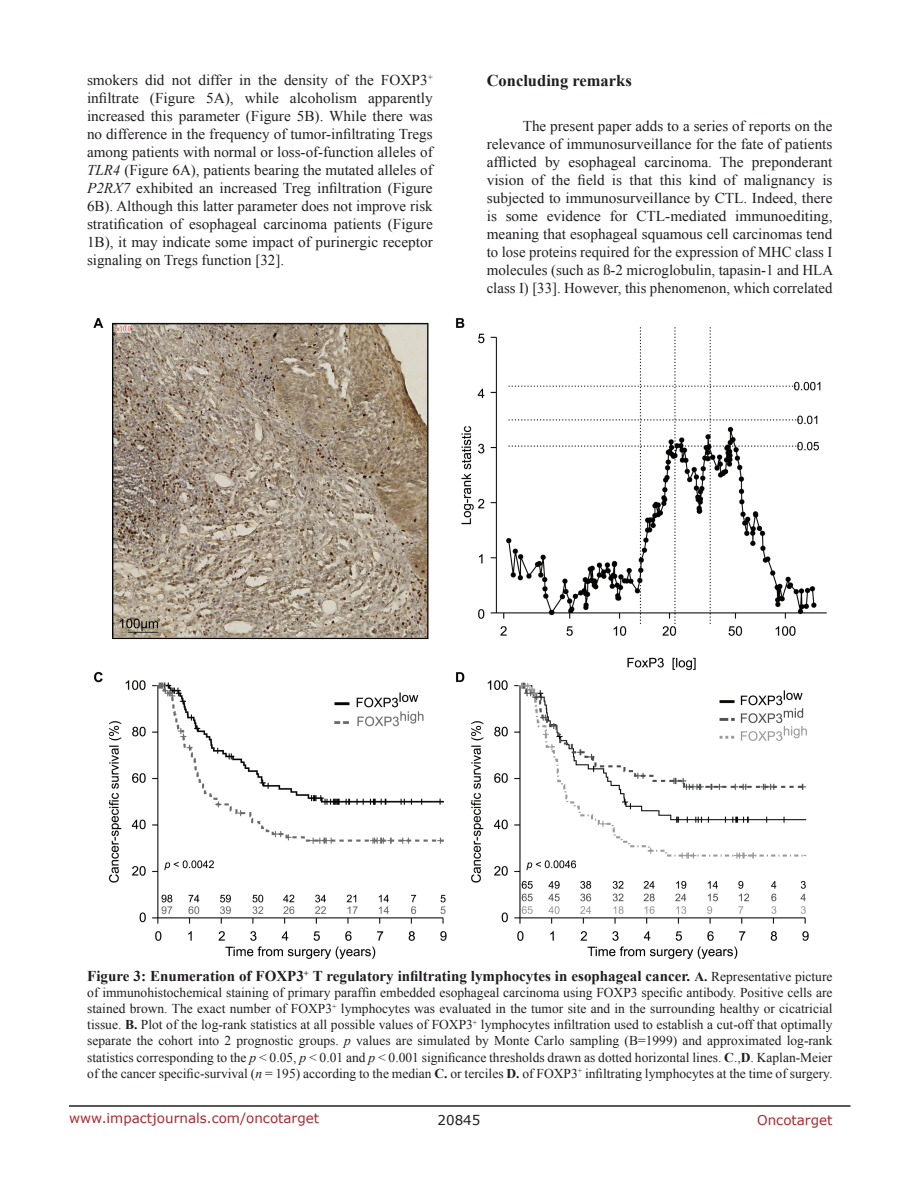
<style>
.page{position:relative;width:918px;height:1188px;background:#fff}
.page>*{position:absolute;margin:0;border:0;box-sizing:border-box;transform-origin:0 0}
.t1{font:700 16.5px "Times New Roman";color:#201d20}
.t2{font:15px/18px "Times New Roman";color:#201d20;text-align:justify}
.t3{font:700 15px "Times New Roman";color:#201d20}
.t4{font:13.5px/16.2px "Times New Roman";color:#201d20;text-align:justify}
.t5{font:13.5px "Verdana";color:#ac2830}
.t6{font:13.5px "Verdana";color:#201d20}
.s1{font-style:italic}
.s2{font-size:13.5px}
.s3{font-weight:400;font-size:13.5px}
.s4{font-weight:700}
</style>
<div class="page">
<hr style="left:69px;top:1105px;width:781px;height:2px;background:#231f20">
<img style="left:94px;top:318px;width:732px;height:641px">
<p class="t2" style="left:87px;top:71px;width:347px">smokers did not differ in the density of the FOXP3<sup>+ </sup>infiltrate (Figure 5A), while alcoholism apparently increased this parameter (Figure 5B). While there was no difference in the frequency of tumor-infiltrating Tregs among patients with normal or loss-of-function alleles of <span class="s1">TLR4</span> (Figure 6A), patients bearing the mutated alleles of <span class="s1">P2RX7</span> exhibited an increased Treg infiltration (Figure 6B). Although this latter parameter does not improve risk stratification of esophageal carcinoma patients (Figure 1B), it may indicate some impact of purinergic receptor signaling on Tregs function [32].</p>
<p class="t1" style="left:487px;top:69px;width:147px">Concluding remarks</p>
<p class="t2" style="left:487px;top:117px;width:348px;text-indent:36px">The present paper adds to a series of reports on the relevance of immunosurveillance for the fate of patients afflicted by esophageal carcinoma. The preponderant vision of the field is that this kind of malignancy is subjected to immunosurveillance by CTL. Indeed, there is some evidence for CTL-mediated immunoediting, meaning that esophageal squamous cell carcinomas tend to lose proteins required for the expression of MHC class I molecules (such as ß-2 microglobulin, tapasin-1 and HLA class I) [33]. However, this phenomenon, which correlated</p>
<p class="t3" style="left:87px;top:965px;width:747px">Figure 3: Enumeration of FOXP3<sup>+</sup> T regulatory infiltrating lymphocytes in esophageal cancer. <span class="s2">A.</span> <span class="s3">Representative picture</span></p>
<p class="t4" style="left:87px;top:984px;width:747px">of immunohistochemical staining of primary paraffin embedded esophageal carcinoma using FOXP3 specific antibody. Positive cells are stained brown. The exact number of FOXP3<sup>+</sup> lymphocytes was evaluated in the tumor site and in the surrounding healthy or cicatricial tissue. <span class="s4">B.</span> Plot of the log-rank statistics at all possible values of FOXP3<sup>+</sup> lymphocytes infiltration used to establish a cut-off that optimally separate the cohort into 2 prognostic groups. <span class="s1">p</span> values are simulated by Monte Carlo sampling (B=1999) and approximated log-rank statistics corresponding to the <span class="s1">p</span> &lt; 0.05, <span class="s1">p</span> &lt; 0.01 and <span class="s1">p</span> &lt; 0.001 significance thresholds drawn as dotted horizontal lines. <span class="s4">C</span>.,<span class="s4">D</span>. Kaplan-Meier of the cancer specific-survival (<span class="s1">n</span> = 195) according to the median <span class="s4">C.</span> or terciles <span class="s4">D.</span> of FOXP3<sup>+</sup> infiltrating lymphocytes at the time of surgery.</p>
<p class="t5" style="left:69px;top:1109px;width:252px">www.impactjournals.com/oncotarget</p>
<p class="t6" style="left:438px;top:1111px;width:44px">20845</p>
<p class="t5" style="left:757px;top:1111px;width:77px">Oncotarget</p>
</div>
